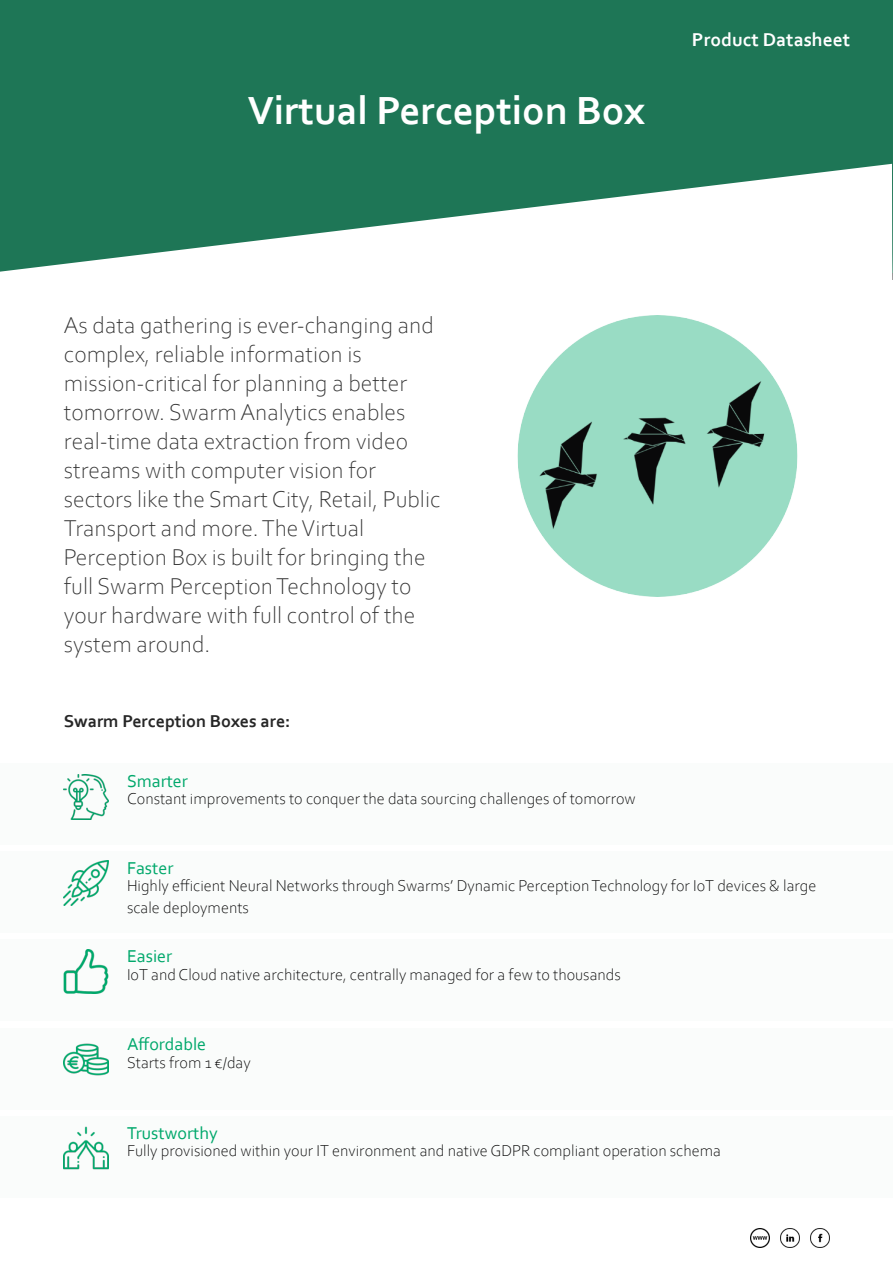
<style>
.page{position:relative;width:893px;height:1263px;background:#fff}
.page>*{position:absolute;margin:0;border:0;box-sizing:border-box;transform-origin:0 0}
.t1{font:700 41.1px "Corbel";color:#fff}
.t2{font:300 24px/29px "Corbel";color:#333}
.t3{font:700 19.5px "Corbel";color:#fff}
.t4{font:18px "Corbel";color:#00a86b}
.t5{font:700 18px "Corbel";color:#262626}
.t6{font:300 16.5px/21.5px "Corbel";color:#000}
</style>
<div class="page">
<div style="left:0;top:763px;width:893px;height:81px;background:#fafcfb"></div>
<div style="left:0;top:851px;width:893px;height:82px;background:#fafcfb"></div>
<div style="left:0;top:940px;width:893px;height:81px;background:#fafcfb"></div>
<div style="left:0;top:1028px;width:893px;height:81px;background:#fafcfb"></div>
<div style="left:0;top:1116px;width:893px;height:82px;background:#fafcfb"></div>
<img style="left:811px;top:1229px;width:18px;height:19px">
<img style="left:780px;top:1229px;width:19px;height:19px">
<img style="left:750px;top:1229px;width:19px;height:18px">
<img style="left:64px;top:861px;width:44px;height:44px">
<img style="left:64px;top:1126px;width:44px;height:44px">
<img style="left:64px;top:949px;width:44px;height:44px">
<img style="left:64px;top:775px;width:44px;height:44px">
<div style="left:1px;top:0;width:892px;height:273px;background:#1e7656"></div>
<img style="left:64px;top:1043px;width:44px;height:33px">
<svg style="left:0;top:164px;width:893px;height:152px;fill:#fff"></svg>
<img style="left:517px;top:316px;width:281px;height:280px">
<h1 class="t1" style="left:248px;top:93px;width:399px">Virtual Perception Box</h1>
<p class="t3" style="left:692px;top:31px;width:160px">Product Datasheet</p>
<p class="t2" style="left:64px;top:312px;width:378px">As data gathering is ever-changing and complex, reliable information is mission-critical for planning a better tomorrow. Swarm Analytics enables real-time data extraction from video streams with computer vision for sectors like the Smart City, Retail, Public Transport and more. The Virtual Perception Box is built for bringing the full Swarm Perception Technology to your hardware with full control of the system around.</p>
<p class="t5" style="left:64px;top:714px;width:228px">Swarm Perception Boxes are:</p>
<p class="t4" style="left:127px;top:773px;width:62px">Smarter</p>
<p class="t6" style="left:127px;top:789px;width:510px">Constant improvements to conquer the data sourcing challenges of tomorrow</p>
<p class="t4" style="left:127px;top:860px;width:48px">Faster</p>
<p class="t6" style="left:127px;top:876px;width:691px">Highly efficient Neural Networks through Swarms’ Dynamic Perception Technology for IoT devices &amp; large scale deployments</p>
<p class="t4" style="left:127px;top:948px;width:47px">Easier</p>
<p class="t6" style="left:127px;top:965px;width:495px">IoT and Cloud native architecture, centrally managed for a few to thousands</p>
<p class="t4" style="left:127px;top:1037px;width:81px">Affordable</p>
<p class="t6" style="left:127px;top:1053px;width:125px">Starts from 1 €/day</p>
<p class="t4" style="left:127px;top:1125px;width:92px">Trustworthy</p>
<p class="t6" style="left:127px;top:1141px;width:595px">Fully provisioned within your IT environment and native GDPR compliant operation schema</p>
</div>
